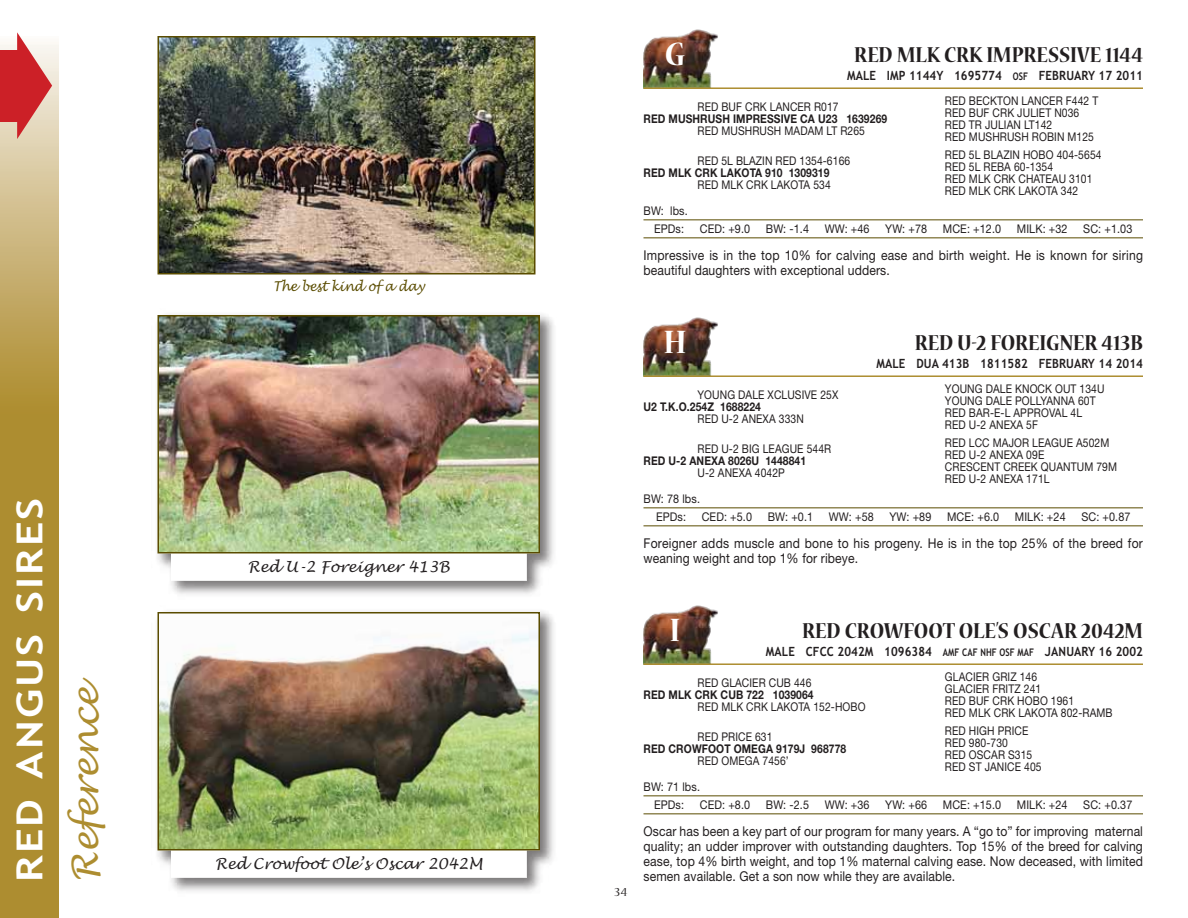
<style>
.page{position:relative;width:1188px;height:918px;background:#fff}
.page>*{position:absolute;margin:0;border:0;box-sizing:border-box;transform-origin:0 0}
.t1{font:700 36px "Trebuchet MS";letter-spacing:.05em;color:#fff;scale:1.2 1}
.t2{font:italic 36px "Lucida Handwriting";color:#ad8d30}
.t3{font:700 36px "Nueva Std";color:#fff;scale:.9 1}
.t4{font:700 24px "Nueva Std";color:#231f20;scale:.9 1}
.t5{font:italic 15px "Lucida Handwriting";color:#231f20}
.t6{font:13.5px/15px "Helvetica Neue";letter-spacing:.01em;color:#231f20;scale:.9 1}
.t7{font:italic 13.5px "Lucida Handwriting";color:#5a4c00;scale:.9 1}
.t8{font:13.5px "Nueva Std";color:#231f20}
.t9{font:700 12.75px "Trebuchet MS";letter-spacing:.01em;color:#231f20;scale:.9 1}
.t10{font:12px/18px "Helvetica Neue";letter-spacing:.01em;color:#231f20;scale:.86 1}
.t11{font:12px/18px "Helvetica Neue";letter-spacing:.01em;color:#231f20;text-align:center;scale:.9 1}
.t12{font:700 12px "Helvetica Neue";letter-spacing:.01em;color:#231f20;scale:.86 1}
.s1{font-size:10.5px}
</style>
<div class="page">
<div style="left:0;top:396px;width:58px;height:522px;background:#ad8d30"></div>
<div style="left:0;top:36px;width:58px;height:378px;background:linear-gradient(to bottom,#f8f4ef,#ab8929)"></div>
<img style="left:157px;top:314px;width:397px;height:280px">
<div style="left:171px;top:549px;width:355px;height:31px;background:#fff"></div>
<img style="left:161px;top:318px;width:376px;height:233px">
<div style="left:158px;top:315px;width:382px;height:239px;border:2px solid #5a4c00"></div>
<img style="left:157px;top:611px;width:397px;height:280px">
<div style="left:171px;top:846px;width:355px;height:32px;background:#fff"></div>
<img style="left:161px;top:615px;width:376px;height:232px">
<div style="left:158px;top:612px;width:382px;height:238px;border:2px solid #5a4c00"></div>
<img style="left:644px;top:29px;width:74px;height:58px">
<hr style="left:644px;top:87px;width:499px;height:2px;background:#ad8d30">
<hr style="left:644px;top:219px;width:499px;height:1px;background:#5a4c00">
<hr style="left:644px;top:237px;width:499px;height:1px;background:#5a4c00">
<img style="left:644px;top:317px;width:74px;height:58px">
<hr style="left:644px;top:375px;width:499px;height:2px;background:#ad8d30">
<hr style="left:644px;top:507px;width:499px;height:1px;background:#5a4c00">
<hr style="left:644px;top:525px;width:499px;height:1px;background:#5a4c00">
<img style="left:644px;top:605px;width:74px;height:58px">
<hr style="left:644px;top:663px;width:499px;height:2px;background:#ad8d30">
<hr style="left:644px;top:795px;width:499px;height:1px;background:#5a4c00">
<hr style="left:644px;top:813px;width:499px;height:1px;background:#5a4c00">
<img style="left:161px;top:39px;width:372px;height:232px">
<div style="left:158px;top:36px;width:378px;height:238px;border:2px solid #5a4c00"></div>
<svg style="left:0;top:36px;width:52px;height:103px;background:#e6b6ab"></svg>
<h1 class="t1" style="left:16px;top:882px;width:322px;rotate:-90deg">RED ANGUS SIRES</h1>
<h1 class="t2" style="left:67px;top:882px;width:206px;rotate:-90deg">R eference</h1>
<p class="t7" style="left:273px;top:279px;width:170px">The best kind of a day</p>
<p class="t5" style="left:248px;top:559px;width:204px">Red U-2 Foreigner 413B</p>
<p class="t5" style="left:215px;top:856px;width:269px">Red Crowfoot Ole’s Oscar 2042M</p>
<h1 class="t3" style="left:665px;top:41px;width:24px">G</h1>
<h2 class="t4" style="left:854px;top:46px;width:322px">RED MLK CRK IMPRESSIVE 1144</h2>
<p class="t9" style="left:847px;top:70px;width:330px">MALE IMP 1144Y 1695774 <span class="s1">OSF</span> FEBRUARY 17 2011</p>
<p class="t10" style="left:945px;top:93px;width:180px">RED BECKTON LANCER F442 T</p>
<p class="t10" style="left:697px;top:99px;width:166px">RED BUF CRK LANCER R017</p>
<p class="t10" style="left:945px;top:105px;width:158px">RED BUF CRK JULIET N036</p>
<p class="t12" style="left:643px;top:115px;width:285px">RED MUSHRUSH IMPRESSIVE CA U23 1639269</p>
<p class="t10" style="left:945px;top:117px;width:126px">RED TR JULIAN LT142</p>
<p class="t10" style="left:697px;top:123px;width:196px">RED MUSHRUSH MADAM LT R265</p>
<p class="t10" style="left:945px;top:129px;width:184px">RED MUSHRUSH ROBIN M125<br>RED 5L BLAZIN HOBO 404-5654</p>
<p class="t10" style="left:697px;top:153px;width:179px">RED 5L BLAZIN RED 1354-6166</p>
<p class="t10" style="left:945px;top:159px;width:127px">RED 5L REBA 60-1354</p>
<p class="t12" style="left:643px;top:169px;width:218px">RED MLK CRK LAKOTA 910 1309319</p>
<p class="t10" style="left:945px;top:171px;width:173px">RED MLK CRK CHATEAU 3101</p>
<p class="t10" style="left:697px;top:177px;width:157px">RED MLK CRK LAKOTA 534</p>
<p class="t10" style="left:945px;top:183px;width:157px">RED MLK CRK LAKOTA 342</p>
<p class="t11" style="left:644px;top:203px;width:51px">BW: lbs.<br>EPDs:</p>
<p class="t11" style="left:700px;top:221px;width:57px">CED: +9.0</p>
<p class="t11" style="left:766px;top:221px;width:49px">BW: -1.4</p>
<p class="t11" style="left:825px;top:221px;width:51px">WW: +46</p>
<p class="t11" style="left:885px;top:221px;width:48px">YW: +78</p>
<p class="t11" style="left:943px;top:221px;width:66px">MCE: +12.0</p>
<p class="t11" style="left:1017px;top:221px;width:58px">MILK: +32</p>
<p class="t11" style="left:1083px;top:221px;width:56px">SC: +1.03</p>
<p class="t6" style="left:644px;top:249px;width:557px">Impressive is in the top 10% for calving ease and birth weight. He is known for siring beautiful daughters with exceptional udders.</p>
<h1 class="t3" style="left:664px;top:329px;width:27px">H</h1>
<h2 class="t4" style="left:915px;top:334px;width:255px">RED U-2 FOREIGNER 413B</h2>
<p class="t9" style="left:876px;top:358px;width:298px">MALE DUA 413B 1811582 FEBRUARY 14 2014</p>
<p class="t10" style="left:945px;top:381px;width:187px">YOUNG DALE KNOCK OUT 134U</p>
<p class="t10" style="left:697px;top:387px;width:165px">YOUNG DALE XCLUSIVE 25X</p>
<p class="t10" style="left:945px;top:393px;width:177px">YOUNG DALE POLLYANNA 60T</p>
<p class="t12" style="left:643px;top:403px;width:138px">U2 T.K.O.254Z 1688224</p>
<p class="t10" style="left:945px;top:405px;width:161px">RED BAR-E-L APPROVAL 4L</p>
<p class="t10" style="left:697px;top:411px;width:125px">RED U-2 ANEXA 333N</p>
<p class="t10" style="left:945px;top:417px;width:193px">RED U-2 ANEXA 5F<br>RED LCC MAJOR LEAGUE A502M</p>
<p class="t10" style="left:697px;top:441px;width:157px">RED U-2 BIG LEAGUE 544R</p>
<p class="t10" style="left:945px;top:447px;width:117px">RED U-2 ANEXA 09E</p>
<p class="t12" style="left:643px;top:457px;width:191px">RED U-2 ANEXA 8026U 1448841</p>
<p class="t10" style="left:945px;top:459px;width:202px">CRESCENT CREEK QUANTUM 79M</p>
<p class="t10" style="left:697px;top:465px;width:103px">U-2 ANEXA 4042P</p>
<p class="t10" style="left:945px;top:471px;width:123px">RED U-2 ANEXA 171L</p>
<p class="t11" style="left:644px;top:491px;width:64px">BW: 78 lbs.<br>EPDs:</p>
<p class="t11" style="left:702px;top:509px;width:57px">CED: +5.0</p>
<p class="t11" style="left:768px;top:509px;width:52px">BW: +0.1</p>
<p class="t11" style="left:829px;top:509px;width:51px">WW: +58</p>
<p class="t11" style="left:889px;top:509px;width:48px">YW: +89</p>
<p class="t11" style="left:947px;top:509px;width:59px">MCE: +6.0</p>
<p class="t11" style="left:1015px;top:509px;width:58px">MILK: +24</p>
<p class="t11" style="left:1081px;top:509px;width:56px">SC: +0.87</p>
<p class="t6" style="left:644px;top:537px;width:556px">Foreigner adds muscle and bone to his progeny. He is in the top 25% of the breed for weaning weight and top 1% for ribeye.</p>
<p class="t8" style="left:615px;top:887px;width:14px">34</p>
<h1 class="t3" style="left:670px;top:617px;width:13px">I</h1>
<h2 class="t4" style="left:802px;top:622px;width:380px">RED CROWFOOT OLE’S OSCAR 2042M</h2>
<p class="t9" style="left:766px;top:646px;width:421px">MALE CFCC 2042M 1096384 <span class="s1">AMF CAF NHF OSF MAF</span> JANUARY 16 2002</p>
<p class="t10" style="left:945px;top:669px;width:109px">GLACIER GRIZ 146</p>
<p class="t10" style="left:697px;top:675px;width:134px">RED GLACIER CUB 446</p>
<p class="t10" style="left:945px;top:681px;width:113px">GLACIER FRITZ 241</p>
<p class="t12" style="left:643px;top:691px;width:199px">RED MLK CRK CUB 722 1039064</p>
<p class="t10" style="left:945px;top:693px;width:152px">RED BUF CRK HOBO 1961</p>
<p class="t10" style="left:697px;top:699px;width:197px">RED MLK CRK LAKOTA 152-HOBO</p>
<p class="t10" style="left:945px;top:705px;width:196px">RED MLK CRK LAKOTA 802-RAMB<br>RED HIGH PRICE</p>
<p class="t10" style="left:697px;top:729px;width:89px">RED PRICE 631</p>
<p class="t10" style="left:945px;top:735px;width:75px">RED 980-730</p>
<p class="t12" style="left:643px;top:745px;width:237px">RED CROWFOOT OMEGA 9179J 968778</p>
<p class="t10" style="left:945px;top:747px;width:103px">RED OSCAR S315</p>
<p class="t10" style="left:697px;top:753px;width:108px">RED OMEGA 7456’</p>
<p class="t10" style="left:945px;top:759px;width:114px">RED ST JANICE 405</p>
<p class="t11" style="left:644px;top:779px;width:64px">BW: 71 lbs.<br>EPDs:</p>
<p class="t11" style="left:700px;top:797px;width:57px">CED: +8.0</p>
<p class="t11" style="left:766px;top:797px;width:49px">BW: -2.5</p>
<p class="t11" style="left:825px;top:797px;width:51px">WW: +36</p>
<p class="t11" style="left:885px;top:797px;width:48px">YW: +66</p>
<p class="t11" style="left:943px;top:797px;width:66px">MCE: +15.0</p>
<p class="t11" style="left:1017px;top:797px;width:58px">MILK: +24</p>
<p class="t11" style="left:1083px;top:797px;width:56px">SC: +0.37</p>
<p class="t6" style="left:644px;top:825px;width:557px;text-align:justify">Oscar has been a key part of our program for many years. A “go to” for improving maternal quality; an udder improver with outstanding daughters. Top 15% of the breed for calving ease, top 4% birth weight, and top 1% maternal calving ease. Now deceased, with limited semen available. Get a son now while they are available.</p>
</div>
